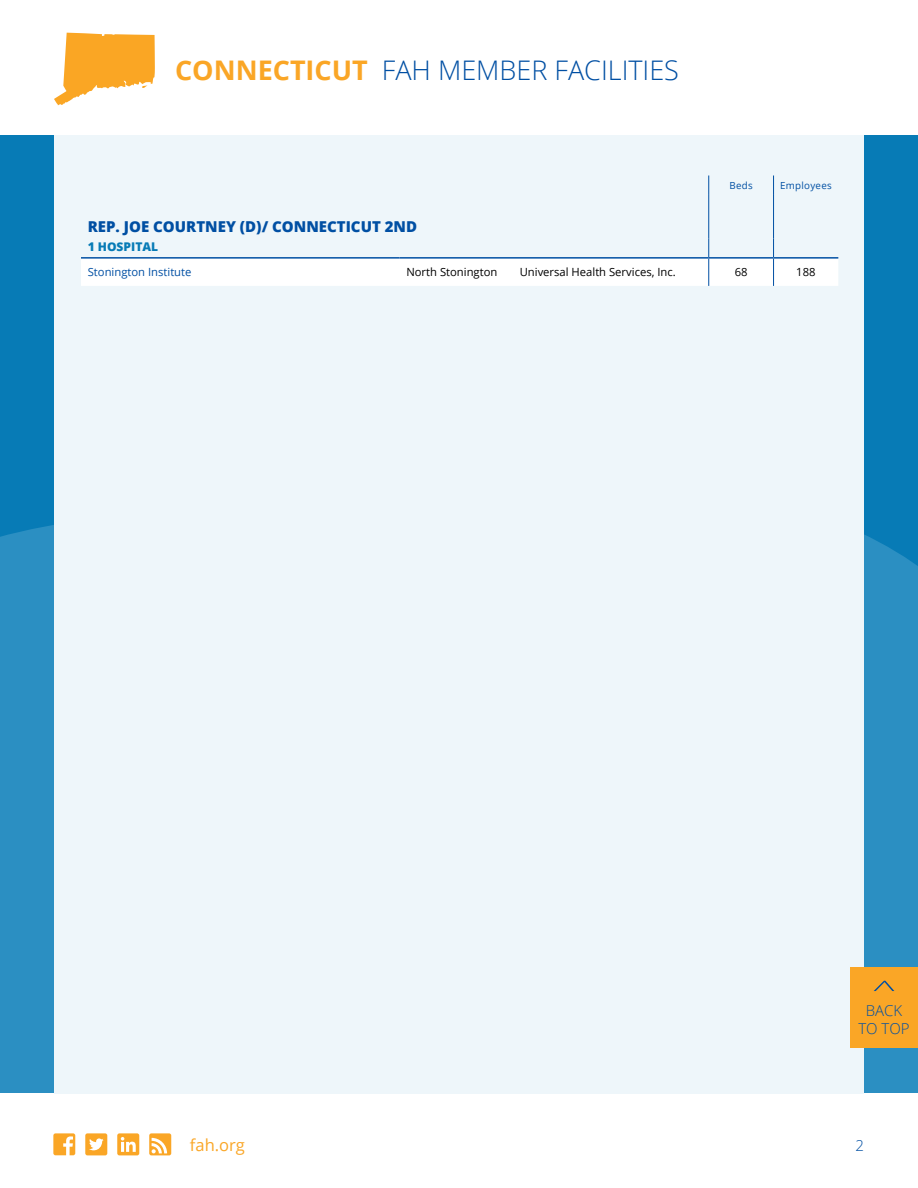
<style>
.page{position:relative;width:918px;height:1188px;background:#077bb6}
.page>*{position:absolute;margin:0;border:0;box-sizing:border-box;transform-origin:0 0}
.t1{font:300 27px "Open Sans";color:#004fa3}
.t2{font:16.5px "Open Sans";color:#faa626}
.t3{font:800 15px "Open Sans";color:#004fa3}
.t4{font:300 15px/18px "Open Sans";color:#004fa3;text-align:center}
.t5{font:800 12px "Open Sans";color:#077bb6}
.t6{font:11.25px "Open Sans";color:#000}
.t7{font:11.25px "Open Sans";color:#004fa3}
.t8{font:9.75px "Open Sans";letter-spacing:.03em;color:#004fa3}
.s1{font-weight:700;color:#faa626}
</style>
<div class="page">
<div style="left:0;top:525px;width:918px;height:569px;background:#2b8fc2"></div>
<div style="left:0;top:1094px;width:918px;height:94px;background:#fff"></div>
<div style="left:54px;top:135px;width:810px;height:959px;background:#eef6fa"></div>
<svg style="left:708px;top:176px;width:1px;height:19px"></svg>
<svg style="left:773px;top:176px;width:1px;height:19px"></svg>
<hr style="left:773px;top:195px;width:1px;height:44px;background:#004fa3">
<hr style="left:708px;top:195px;width:1px;height:44px;background:#004fa3">
<svg style="left:81px;top:239px;width:757px;height:47px"></svg>
<hr style="left:81px;top:257px;width:319px;height:2px;background:#004fa3">
<hr style="left:400px;top:257px;width:113px;height:2px;background:#004fa3">
<hr style="left:513px;top:257px;width:196px;height:2px;background:#004fa3">
<hr style="left:709px;top:257px;width:65px;height:2px;background:#004fa3">
<hr style="left:774px;top:257px;width:64px;height:2px;background:#004fa3">
<div style="left:0;top:0;width:918px;height:135px;background:#fff"></div>
<svg style="left:54px;top:33px;width:101px;height:72px"></svg>
<svg style="left:149px;top:1133px;width:22px;height:22px"></svg>
<svg style="left:53px;top:1133px;width:22px;height:22px"></svg>
<svg style="left:117px;top:1133px;width:22px;height:22px"></svg>
<svg style="left:85px;top:1133px;width:22px;height:22px"></svg>
<div style="left:850px;top:967px;width:68px;height:81px;background:#faa626"></div>
<svg style="left:874px;top:981px;width:20px;height:10px"></svg>
<h1 class="t1" style="left:175px;top:52px;width:505px"><span class="s1">CONNECTICUT</span> FAH MEMBER FACILITIES</h1>
<p class="t8" style="left:730px;top:179px;width:25px">Beds</p>
<p class="t8" style="left:780px;top:179px;width:53px">Employees</p>
<h3 class="t3" style="left:88px;top:215px;width:331px">REP. JOE COURTNEY (D)/ CONNECTICUT 2ND</h3>
<p class="t5" style="left:88px;top:238px;width:72px">1 HOSPITAL</p>
<p class="t7" style="left:88px;top:264px;width:105px">Stonington Institute</p>
<p class="t6" style="left:406px;top:264px;width:93px">North Stonington</p>
<p class="t6" style="left:520px;top:264px;width:158px">Universal Health Services, Inc.</p>
<p class="t6" style="left:735px;top:264px;width:14px">68</p>
<p class="t6" style="left:796px;top:264px;width:21px">188</p>
<h2 class="t2" style="left:190px;top:1134px;width:57px">fah.org</h2>
<h3 class="t4" style="left:858px;top:1001px;width:53px">BACK<br>TO TOP</h3>
<h3 class="t4" style="left:855px;top:1136px;width:10px">2</h3>
</div>
